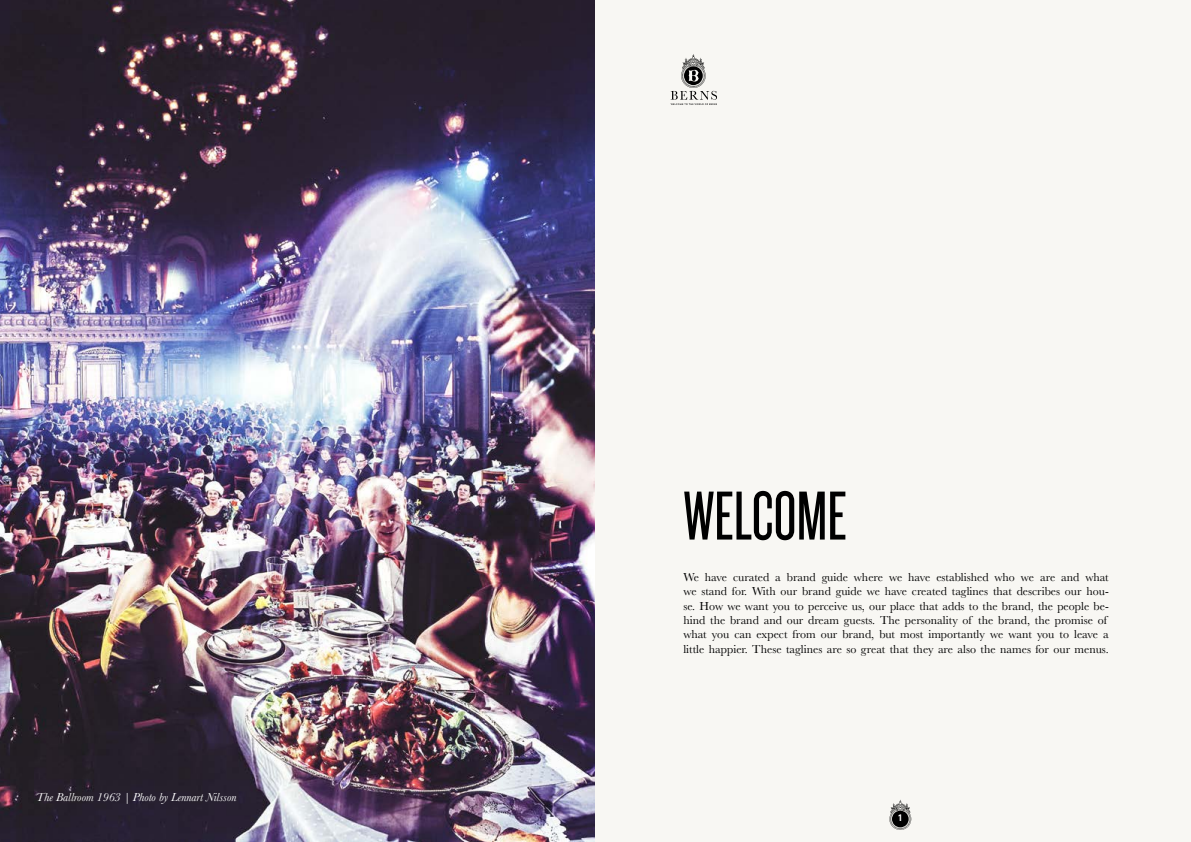
<style>
.page{position:relative;width:1191px;height:842px;background:#fff}
.page>*{position:absolute;margin:0;border:0;box-sizing:border-box;transform-origin:0 0}
.t1{font:72px "Knockout 27 Junior Bantamwt";color:#000}
.t2{font:12px/14.4px "Baskerville";color:#000}
.t3{font:italic 12px "Baskerville";color:#fff}
.t4{font:700 9.5px "Brown Std";color:#fff}
</style>
<div class="page">
<img style="left:0;top:0;width:595px;height:842px">
<div style="left:595px;top:0;width:596px;height:842px;background:#f8f7f3"></div>
<svg style="left:889px;top:800px;width:22px;height:30px"></svg>
<svg style="left:670px;top:54px;width:47px;height:51px"></svg>
<p class="t3" style="left:36px;top:789px;width:202px">The Ballroom 1963 | Photo by Lennart Nilsson</p>
<h1 class="t1" style="left:683px;top:474px;width:165px">WELCOME</h1>
<p class="t2" style="left:683px;top:570px;width:427px">We have curated a brand guide where we have established who we are and what we stand for. With our brand guide we have created taglines that describes our hou&shy;se. How we want you to perceive us, our place that adds to the brand, the people be&shy;hind the brand and our dream guests. The personality of the brand, the promise of what you can expect from our brand, but most importantly we want you to leave a little happier. These taglines are so great that they are also the names for our menus.</p>
<p class="t4" style="left:898px;top:812px;width:6px">1</p>
</div>
